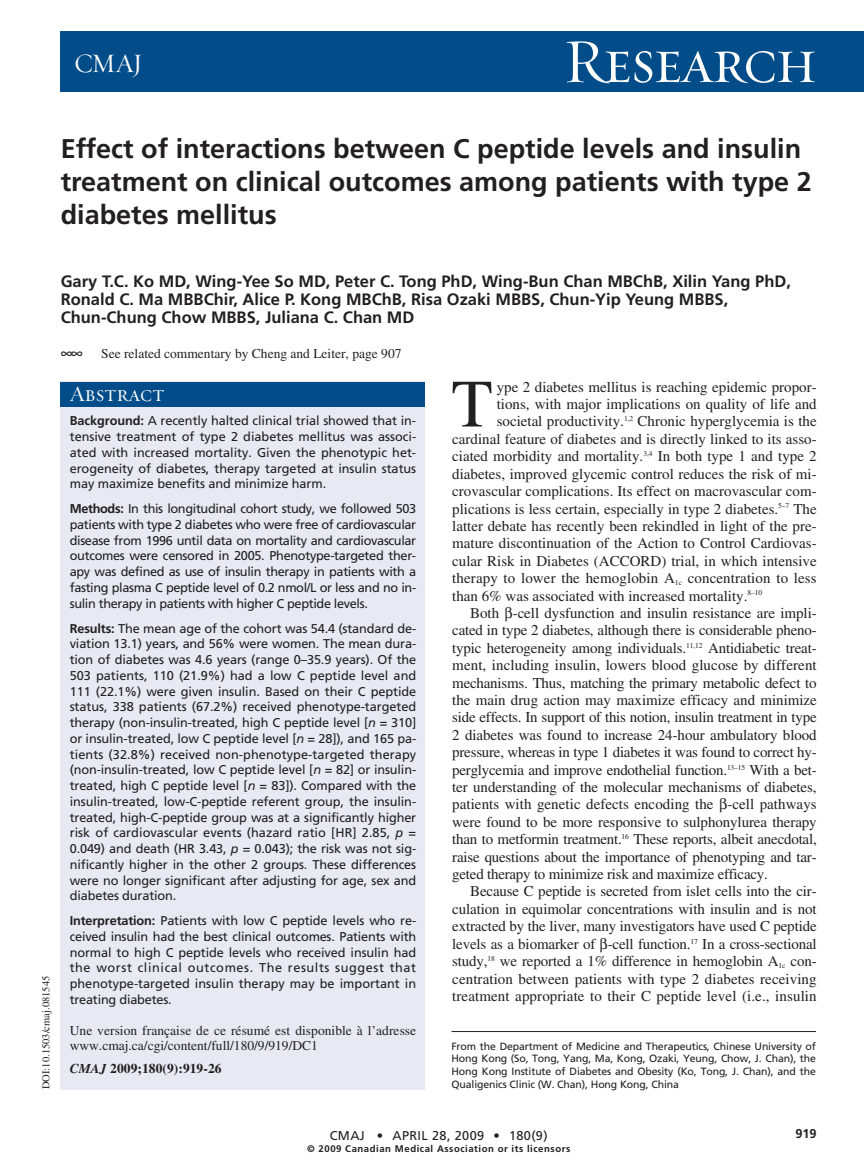
<style>
.page{position:relative;width:864px;height:1175px;background:#fff}
.page>*{position:absolute;margin:0;border:0;box-sizing:border-box;transform-origin:0 0}
.t1{font:67.5px "Times";color:#231f20}
.t2{font:63px "Requiem Display HTF Small Caps";letter-spacing:-.035em;color:#fff}
.t3{font:700 27px/33px "Frutiger";color:#231f20}
.t4{font:27px "Requiem Display HTF Roman";color:#fff}
.t5{font:22.5px "Requiem Display HTF Small Caps";color:#fff}
.t6{font:700 16.5px/18px "Frutiger";color:#231f20}
.t7{font:15px "Times";letter-spacing:-.005em;color:#231f20}
.t8{font:13.5px/15px "Times";color:#231f20}
.t9{font:700 13.5px "Times";letter-spacing:.005em;color:#231f20}
.t10{font:12.75px/15.8px "Frutiger";letter-spacing:-.01em;color:#231f20;text-align:justify}
.t11{font:12.75px "Frutiger";letter-spacing:.03em;color:#231f20}
.t12{font:700 12.75px "Frutiger";color:#231f20}
.t13{font:10.5px/12.8px "Frutiger";letter-spacing:-.01em;color:#231f20;text-align:justify}
.t14{font:10.5px "Times";color:#231f20}
.t15{font:700 9.6px "Frutiger";letter-spacing:.055em;color:#231f20}
.s1{font-family:"Quadraat Sans Caps Expert";font-size:16.5px}
.s2{font-weight:700}
.s3{font-style:italic}
</style>
<div class="page">
<hr style="left:452px;top:1031px;width:364px;height:1px;background:#231f20">
<div style="left:61px;top:32px;width:803px;height:60px;background:#014c89"></div>
<div style="left:61px;top:381px;width:364px;height:708px;background:#e7eaf3"></div>
<div style="left:61px;top:382px;width:364px;height:25px;background:#014c89"></div>
<h3 class="t4" style="left:74px;top:53px;width:70px">CMAJ</h3>
<h2 class="t2" style="left:563px;top:23px;width:256px">Research</h2>
<h3 class="t3" style="left:61px;top:134px;width:753px">Effect of interactions between C peptide levels and insulin treatment on clinical outcomes among patients with type 2 diabetes mellitus</h3>
<p class="t14" style="left:42px;top:1089px;width:115px;rotate:-90deg">DOI:10.1503/cmaj.081545</p>
<p class="t6" style="left:61px;top:273px;width:732px">Gary T.C. Ko MD, Wing-Yee So MD, Peter C. Tong PhD, Wing-Bun Chan MBChB, Xilin Yang PhD,<br>Ronald C. Ma MBBChir, Alice P. Kong MBChB, Risa Ozaki MBBS, Chun-Yip Yeung MBBS,<br>Chun-Chung Chow MBBS, Juliana C. Chan MD</p>
<p class="t8" style="left:61px;top:348px;width:342px"><span class="s1">@@</span> See related commentary by Cheng and Leiter, page 907</p>
<h3 class="t5" style="left:70px;top:380px;width:96px">Abstract</h3>
<p class="t10" style="left:70px;top:414px;width:348px"><span class="s2">Background:</span> A recently halted clinical trial showed that in&shy;tensive treatment of type 2 diabetes mellitus was associ&shy;ated with increased mortality. Given the phenotypic het&shy;erogeneity of diabetes, therapy targeted at insulin status may maximize benefits and minimize harm.</p>
<p class="t10" style="left:70px;top:502px;width:348px"><span class="s2">Methods:</span> In this longitudinal cohort study, we followed 503 patients with type 2 diabetes who were free of cardiovascular disease from 1996 until data on mortality and cardiovascular outcomes were censored in 2005. Phenotype-targeted ther&shy;apy was defined as use of insulin therapy in patients with a fasting plasma C peptide level of 0.2 nmol/L or less and no in&shy;sulin therapy in patients with higher C peptide levels.</p>
<p class="t10" style="left:70px;top:621px;width:348px"><span class="s2">Results:</span> The mean age of the cohort was 54.4 (standard de&shy;viation 13.1) years, and 56% were women. The mean dura&shy;tion of diabetes was 4.6 years (range 0–35.9 years). Of the 503 patients, 110 (21.9%) had a low C peptide level and 111 (22.1%) were given insulin. Based on their C peptide status, 338 patients (67.2%) received phenotype-targeted therapy (non-insulin-treated, high C peptide level [<span class="s3">n</span> = 310] or insulin-treated, low C peptide level [<span class="s3">n</span> = 28]), and 165 pa&shy;tients (32.8%) received non-phenotype-targeted therapy (non-insulin-treated, low C peptide level [<span class="s3">n</span> = 82] or insulin&shy;treated, high C peptide level [<span class="s3">n</span> = 83]). Compared with the insulin-treated, low-C-peptide referent group, the insulin&shy;treated, high-C-peptide group was at a significantly higher risk of cardiovascular events (hazard ratio [HR] 2.85, <span class="s3">p</span> = 0.049) and death (HR 3.43, <span class="s3">p</span> = 0.043); the risk was not sig&shy;nificantly higher in the other 2 groups. These differences were no longer significant after adjusting for age, sex and diabetes duration.</p>
<p class="t10" style="left:70px;top:913px;width:348px"><span class="s2">Interpretation:</span> Patients with low C peptide levels who re&shy;ceived insulin had the best clinical outcomes. Patients with normal to high C peptide levels who received insulin had the worst clinical outcomes. The results suggest that phenotype-targeted insulin therapy may be important in treating diabetes.</p>
<p class="t8" style="left:70px;top:1023px;width:348px">Une version française de ce résumé est disponible à l’adresse www.cmaj.ca/cgi/content/full/180/9/919/DC1</p>
<p class="t9" style="left:70px;top:1063px;width:153px"><span class="s3">CMAJ</span> 2009;180(9):919-26</p>
<h1 class="t1" style="left:451px;top:379px;width:43px">T</h1>
<p class="t7" style="left:497px;top:381px;width:322px">ype 2 diabetes mellitus is reaching epidemic propor-</p>
<p class="t7" style="left:497px;top:398px;width:322px">tions, with major implications on quality of life and</p>
<p class="t7" style="left:497px;top:416px;width:322px">societal productivity.<sup>1,2</sup> Chronic hyperglycemia is the</p>
<p class="t7" style="left:452px;top:433px;width:366px">cardinal feature of diabetes and is directly linked to its asso-</p>
<p class="t7" style="left:452px;top:451px;width:366px">ciated morbidity and mortality.<sup>3,4</sup> In both type 1 and type 2</p>
<p class="t7" style="left:452px;top:468px;width:366px">diabetes, improved glycemic control reduces the risk of mi-</p>
<p class="t7" style="left:452px;top:485px;width:366px">crovascular complications. Its effect on macrovascular com-</p>
<p class="t7" style="left:452px;top:503px;width:366px">plications is less certain, especially in type 2 diabetes.<sup>5–7</sup> The</p>
<p class="t7" style="left:452px;top:520px;width:366px">latter debate has recently been rekindled in light of the pre-</p>
<p class="t7" style="left:452px;top:538px;width:366px">mature discontinuation of the Action to Control Cardiovas-</p>
<p class="t7" style="left:452px;top:555px;width:366px">cular Risk in Diabetes (ACCORD) trial, in which intensive</p>
<p class="t7" style="left:452px;top:572px;width:366px">therapy to lower the hemoglobin A<sub>1c</sub> concentration to less</p>
<p class="t7" style="left:452px;top:590px;width:312px">than 6% was associated with increased mortality.<sup>8–10</sup></p>
<p class="t7" style="left:470px;top:607px;width:348px">Both -cell dysfunction and insulin resistance are impli-</p>
<p class="t7" style="left:452px;top:625px;width:366px">cated in type 2 diabetes, although there is considerable pheno-</p>
<p class="t7" style="left:452px;top:642px;width:366px">typic heterogeneity among individuals.<sup>11,12</sup> Antidiabetic treat-</p>
<p class="t7" style="left:452px;top:659px;width:366px">ment, including insulin, lowers blood glucose by different</p>
<p class="t7" style="left:452px;top:677px;width:366px">mechanisms. Thus, matching the primary metabolic defect to</p>
<p class="t7" style="left:452px;top:694px;width:366px">the main drug action may maximize efficacy and minimize</p>
<p class="t7" style="left:452px;top:712px;width:366px">side effects. In support of this notion, insulin treatment in type</p>
<p class="t7" style="left:452px;top:729px;width:366px">2 diabetes was found to increase 24-hour ambulatory blood</p>
<p class="t7" style="left:452px;top:746px;width:366px">pressure, whereas in type 1 diabetes it was found to correct hy-</p>
<p class="t7" style="left:452px;top:764px;width:366px">perglycemia and improve endothelial function.<sup>13–15</sup> With a bet-</p>
<p class="t7" style="left:452px;top:781px;width:366px">ter understanding of the molecular mechanisms of diabetes,</p>
<p class="t7" style="left:452px;top:799px;width:366px">patients with genetic defects encoding the -cell pathways</p>
<p class="t7" style="left:452px;top:816px;width:366px">were found to be more responsive to sulphonylurea therapy</p>
<p class="t7" style="left:452px;top:833px;width:366px">than to metformin treatment.<sup>16</sup> These reports, albeit anecdotal,</p>
<p class="t7" style="left:452px;top:851px;width:366px">raise questions about the importance of phenotyping and tar-</p>
<p class="t7" style="left:452px;top:868px;width:317px">geted therapy to minimize risk and maximize efficacy.</p>
<p class="t7" style="left:470px;top:886px;width:348px">Because C peptide is secreted from islet cells into the cir-</p>
<p class="t7" style="left:452px;top:903px;width:366px">culation in equimolar concentrations with insulin and is not</p>
<p class="t7" style="left:452px;top:920px;width:366px">extracted by the liver, many investigators have used C peptide</p>
<p class="t7" style="left:452px;top:938px;width:366px">levels as a biomarker of -cell function.<sup>17</sup> In a cross-sectional</p>
<p class="t7" style="left:452px;top:955px;width:366px">study,<sup>18</sup> we reported a 1% difference in hemoglobin A<sub>1c</sub> con-</p>
<p class="t7" style="left:452px;top:973px;width:366px">centration between patients with type 2 diabetes receiving</p>
<p class="t7" style="left:452px;top:990px;width:366px">treatment appropriate to their C peptide level (i.e., insulin</p>
<p class="t13" style="left:452px;top:1040px;width:366px">From the Department of Medicine and Therapeutics, Chinese University of Hong Kong (So, Tong, Yang, Ma, Kong, Ozaki, Yeung, Chow, J. Chan), the Hong Kong Institute of Diabetes and Obesity (Ko, Tong, J. Chan), and the Qualigenics Clinic (W. Chan), Hong Kong, China</p>
<p class="t11" style="left:330px;top:1130px;width:219px">CMAJ • APRIL 28, 2009 • 180(9)</p>
<p class="t15" style="left:307px;top:1145px;width:265px">© 2009 Canadian Medical Association or its licensors</p>
<p class="t12" style="left:795px;top:1128px;width:23px">919</p>
</div>
